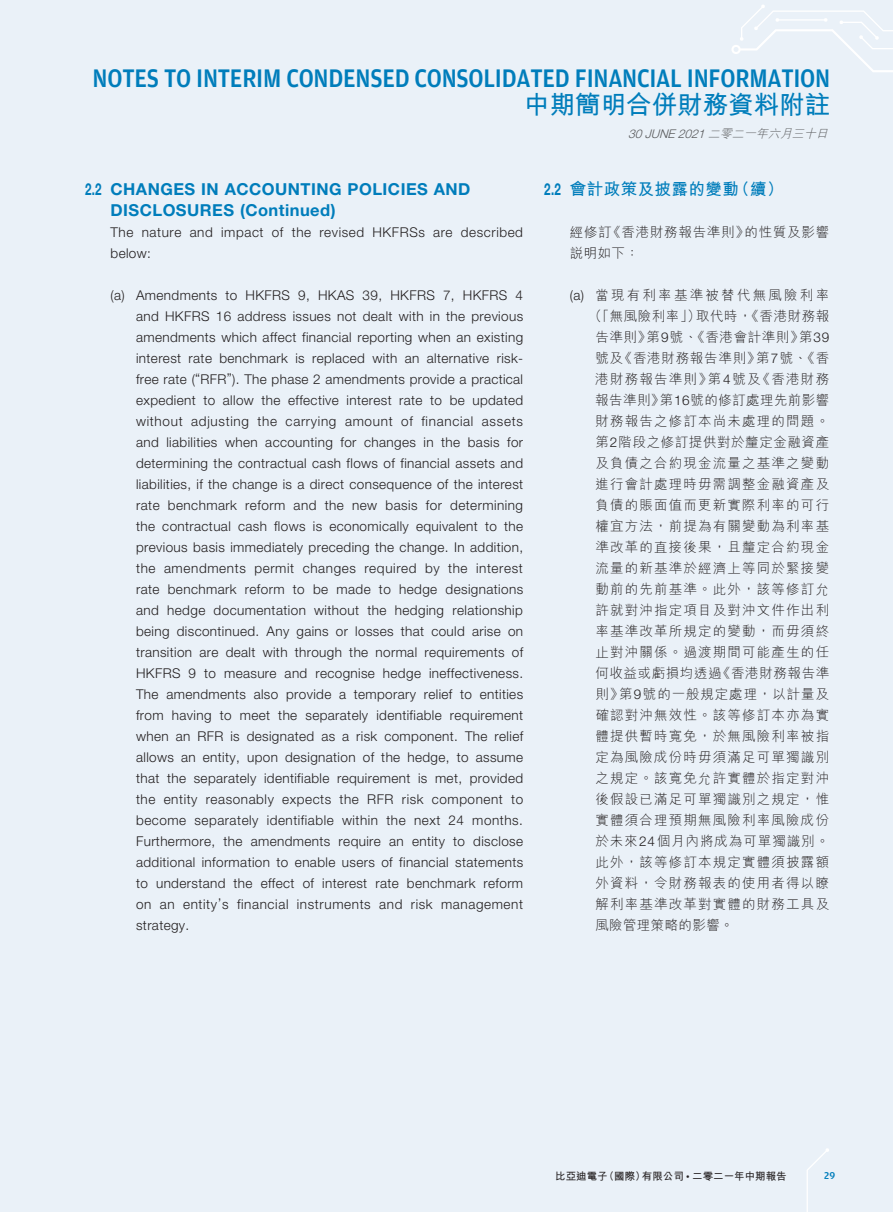
<style>
.page{position:relative;width:893px;height:1212px;background:#eaf1f8}
.page>*{position:absolute;margin:0;border:0;box-sizing:border-box;transform-origin:0 0}
.t1{font:500 27px "Amplitude";letter-spacing:-.01em;color:#007dbb;scale:.9 1}
.t2{font:700 25.5px "M Hei HK";color:#007dbb}
.t3{font:700 16.5px/21px "Helvetica Neue LT Std";letter-spacing:.03em;color:#007dbb;scale:.7 1}
.t4{font:700 16.5px "M Hei HK";letter-spacing:.03em;color:#007dbb}
.t5{font:300 13.5px/21px "Helvetica Neue LT Std";letter-spacing:.045em;color:#231f20}
.t6{font:300 13.5px "M Hei HK";letter-spacing:.09em;color:#231f20}
.t7{font:300 13.5px "M Hei HK";letter-spacing:.045em;color:#231f20}
.t8{font:300 13.5px/21px "M Hei HK";letter-spacing:.055em;color:#231f20}
.t9{font:300 13.5px "M Hei HK";letter-spacing:.03em;color:#231f20}
.t10{font:300 13.5px "M Hei HK";letter-spacing:.04em;color:#231f20}
.t11{font:300 13.5px "M Hei HK";letter-spacing:.165em;color:#231f20}
.t12{font:300 13.5px "M Hei HK";letter-spacing:.065em;color:#231f20}
.t13{font:300 13.5px "M Hei HK";letter-spacing:.07em;color:#231f20}
.t14{font:italic 300 12px "Helvetica Neue LT Std";color:#57585a}
.t15{font:700 10.5px "M Hei HK";color:#231f20}
.t16{font:500 10.5px "Amplitude";color:#007dbb}
.s1{font-family:"M Hei HK"}
.s2{font-family:"Helvetica Neue LT Std"}
.s3{font-family:"Amplitude";font-weight:400}
</style>
<div class="page">
<svg style="left:731px;top:5px;width:162px;height:67px"></svg>
<svg style="left:807px;top:1148px;width:22px;height:64px"></svg>
<h1 class="t1" style="left:93px;top:63px;width:821px">NOTES TO INTERIM CONDENSED CONSOLIDATED FINANCIAL INFORMATION</h1>
<h2 class="t2" style="left:524px;top:87px;width:307px">中期簡明合併財務資料附註</h2>
<p class="t3" style="left:111px;top:178px;width:516px;text-indent:-26px">2.2 CHANGES IN ACCOUNTING POLICIES AND<br>DISCLOSURES (Continued)</p>
<p class="t5" style="left:111px;top:221px;width:414px">The nature and impact of the revised HKFRSs are described below:</p>
<p class="t5" style="left:136px;top:284px;width:389px;text-align:justify;text-indent:-26px">(a) Amendments to HKFRS 9, HKAS 39, HKFRS 7, HKFRS 4 and HKFRS 16 address issues not dealt with in the previous amendments which affect financial reporting when an existing interest rate benchmark is replaced with an alternative risk&shy;free rate (“RFR”). The phase 2 amendments provide a practical expedient to allow the effective interest rate to be updated without adjusting the carrying amount of financial assets and liabilities when accounting for changes in the basis for determining the contractual cash flows of financial assets and liabilities, if the change is a direct consequence of the interest rate benchmark reform and the new basis for determining the contractual cash flows is economically equivalent to the previous basis immediately preceding the change. In addition, the amendments permit changes required by the interest rate benchmark reform to be made to hedge designations and hedge documentation without the hedging relationship being discontinued. Any gains or losses that could arise on transition are dealt with through the normal requirements of HKFRS 9 to measure and recognise hedge ineffectiveness.<br>The amendments also provide a temporary relief to entities from having to meet the separately identifiable requirement when an RFR is designated as a risk component. The relief allows an entity, upon designation of the hedge, to assume that the separately identifiable requirement is met, provided the entity reasonably expects the RFR risk component to become separately identifiable within the next 24 months.<br>Furthermore, the amendments require an entity to disclose additional information to enable users of financial statements to understand the effect of interest rate benchmark reform on an entity’s financial instruments and risk management strategy.</p>
<p class="t14" style="left:628px;top:126px;width:205px">30JUNE 2021<span class="s1">二零二一年六月三十日</span></p>
<p class="t4" style="left:544px;top:176px;width:241px"><span class="s2">2.2</span> 會計政策及披露的變動（續）</p>
<p class="t8" style="left:570px;top:221px;width:261px">經修訂《香港財務報告準則》的性質及影響說明如下：</p>
<p class="t11" style="left:570px;top:288px;width:261px"><span class="s2">(a)</span> 當現有利率基準被替代無風險利率</p>
<p class="t10" style="left:589px;top:309px;width:242px">（「無風險利率」）取代時，《香港財務報</p>
<p class="t7" style="left:595px;top:330px;width:235px">告準則》第<span class="s2">9</span>號、《香港會計準則》第<span class="s2">39</span></p>
<p class="t8" style="left:595px;top:347px;width:235px">號及《香港財務報告準則》第<span class="s2">7</span>號、《香</p>
<p class="t6" style="left:595px;top:372px;width:235px">港財務報告準則》第<span class="s2">4</span>號及《香港財務</p>
<p class="t9" style="left:595px;top:393px;width:235px">報告準則》第<span class="s2">16</span>號的修訂處理先前影響</p>
<p class="t6" style="left:595px;top:414px;width:235px">財務報告之修訂本尚未處理的問題。</p>
<p class="t7" style="left:595px;top:435px;width:235px">第<span class="s2">2</span>階段之修訂提供對於釐定金融資產</p>
<p class="t6" style="left:595px;top:456px;width:235px">及負債之合約現金流量之基準之變動</p>
<p class="t6" style="left:595px;top:477px;width:235px">進行會計處理時毋需調整金融資產及</p>
<p class="t6" style="left:595px;top:498px;width:235px">負債的賬面值而更新實際利率的可行</p>
<p class="t6" style="left:595px;top:519px;width:235px">權宜方法，前提為有關變動為利率基</p>
<p class="t6" style="left:595px;top:540px;width:235px">準改革的直接後果，且釐定合約現金</p>
<p class="t6" style="left:595px;top:561px;width:235px">流量的新基準於經濟上等同於緊接變</p>
<p class="t6" style="left:595px;top:582px;width:235px">動前的先前基準。此外，該等修訂允</p>
<p class="t6" style="left:595px;top:603px;width:235px">許就對沖指定項目及對沖文件作出利</p>
<p class="t6" style="left:595px;top:624px;width:235px">率基準改革所規定的變動，而毋須終</p>
<p class="t6" style="left:595px;top:645px;width:235px">止對沖關係。過渡期間可能產生的任</p>
<p class="t7" style="left:595px;top:666px;width:235px">何收益或虧損均透過《香港財務報告準</p>
<p class="t12" style="left:595px;top:687px;width:235px">則》第<span class="s2">9</span>號的一般規定處理，以計量及</p>
<p class="t6" style="left:595px;top:708px;width:235px">確認對沖無效性。該等修訂本亦為實</p>
<p class="t6" style="left:595px;top:729px;width:235px">體提供暫時寬免，於無風險利率被指</p>
<p class="t6" style="left:595px;top:750px;width:235px">定為風險成份時毋須滿足可單獨識別</p>
<p class="t6" style="left:595px;top:771px;width:235px">之規定。該寬免允許實體於指定對沖</p>
<p class="t6" style="left:595px;top:792px;width:235px">後假設已滿足可單獨識別之規定，惟</p>
<p class="t6" style="left:595px;top:813px;width:235px">實體須合理預期無風險利率風險成份</p>
<p class="t13" style="left:595px;top:834px;width:235px">於未來<span class="s2">24</span>個月內將成為可單獨識別。</p>
<p class="t6" style="left:595px;top:855px;width:235px">此外，該等修訂本規定實體須披露額</p>
<p class="t6" style="left:595px;top:876px;width:235px">外資料，令財務報表的使用者得以瞭</p>
<p class="t6" style="left:595px;top:897px;width:235px">解利率基準改革對實體的財務工具及</p>
<p class="t9" style="left:595px;top:918px;width:140px">風險管理策略的影響。</p>
<p class="t15" style="left:555px;top:1169px;width:233px">比亞迪電子（國際）有限公司 <span class="s3">•</span> 二零二一年中期報告</p>
<p class="t16" style="left:824px;top:1170px;width:12px">29</p>
</div>
